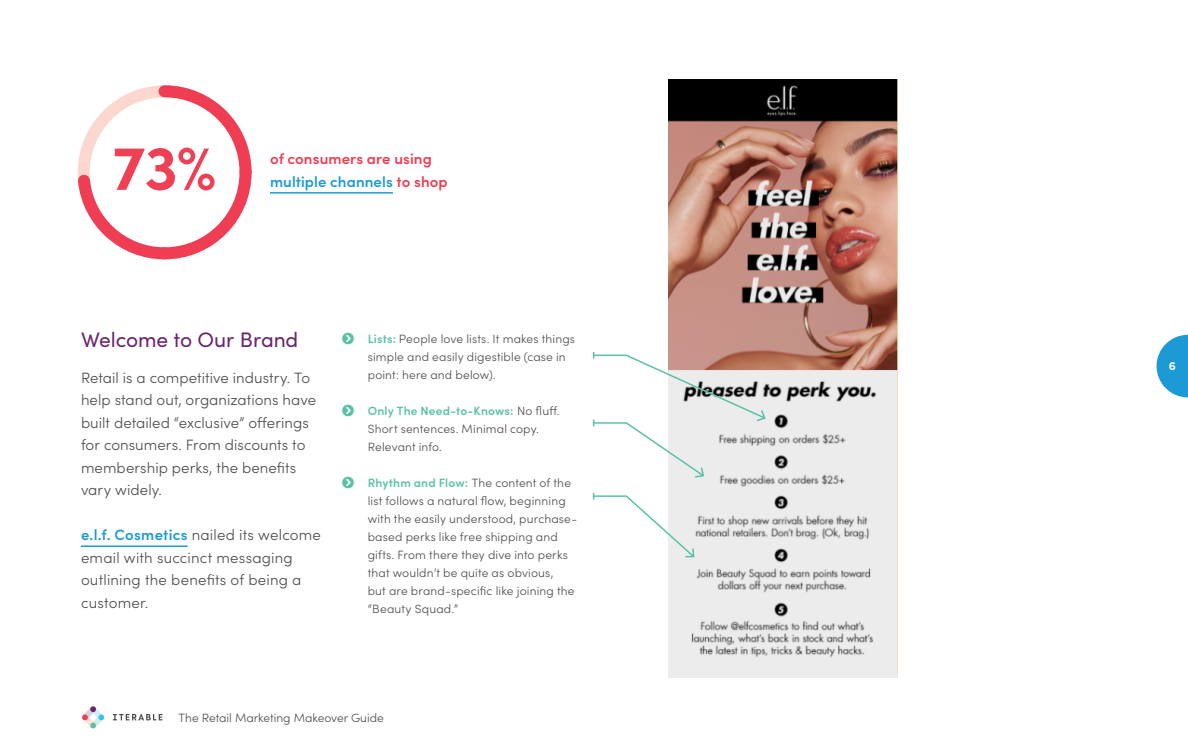
<style>
.page{position:relative;width:1188px;height:756px;background:#fff}
.page>*{position:absolute;margin:0;border:0;box-sizing:border-box;transform-origin:0 0}
.t1{font:700 63px "Sofia Pro";color:#ef4056}
.t2{font:21px "Sofia Pro";letter-spacing:-.005em;color:#6b276e}
.t3{font:300 15px/22.5px "Sofia Pro";letter-spacing:.005em;color:#4e4d4d}
.t4{font:600 15px/22.5px "Sofia Pro";letter-spacing:.005em;color:#ef3d54}
.t5{font:300 12px/18px "Sofia Pro";letter-spacing:.015em;color:#4e4d4d}
.t6{font:700 12px "Sofia Pro";color:#fff}
.s1{color:#1c9ad6}
.s2{font-weight:600;color:#1c9ad6}
.s3{font-weight:600;color:#5ac1a7}
</style>
<div class="page">
<hr style="left:81px;top:545px;width:107px;height:2px;background:#1c9ad6">
<img style="left:669px;top:80px;width:229px;height:593px">
<svg style="left:592px;top:352px;width:175px;height:127px"></svg>
<svg style="left:592px;top:493px;width:104px;height:66px"></svg>
<svg style="left:78px;top:85px;width:174px;height:174px"></svg>
<hr style="left:270px;top:192px;width:123px;height:2px;background:#1c9ad6">
<svg style="left:1157px;top:335px;width:31px;height:62px"></svg>
<svg style="left:82px;top:706px;width:22px;height:23px"></svg>
<svg style="left:113px;top:714px;width:49px;height:6px"></svg>
<h1 class="t1" style="left:112px;top:119px;width:106px">73%</h1>
<p class="t4" style="left:270px;top:147px;width:179px">of consumers are using <span class="s1">multiple channels</span> to shop</p>
<h2 class="t2" style="left:81px;top:324px;width:219px">Welcome to Our Brand</h2>
<p class="t3" style="left:81px;top:365px;width:237px">Retail is a competitive industry. To help stand out, organizations have built detailed “exclusive” offerings for consumers. From discounts to membership perks, the benefits vary widely.</p>
<p class="t3" style="left:81px;top:523px;width:241px"><span class="s2">e.l.f. Cosmetics</span> nailed its welcome email with succinct messaging outlining the benefits of being a customer.</p>
<p class="t5" style="left:368px;top:329px;width:209px"><span class="s3">Lists:</span> People love lists. It makes things simple and easily digestible (case in point: here and below).</p>
<p class="t5" style="left:368px;top:401px;width:193px"><span class="s3">Only The Need-to-Knows:</span> No fluff.<br>Short sentences. Minimal copy.<br>Relevant info.</p>
<p class="t5" style="left:368px;top:473px;width:211px"><span class="s3">Rhythm and Flow:</span> The content of the list follows a natural flow, beginning with the easily understood, purchase&shy;based perks like free shipping and gifts. From there they dive into perks that wouldn’t be quite as obvious,<br>but are brand-specific like joining the “Beauty Squad.”</p>
<p class="t5" style="left:179px;top:708px;width:207px">The Retail Marketing Makeover Guide</p>
<p class="t6" style="left:1169px;top:357px;width:9px">6</p>
</div>
